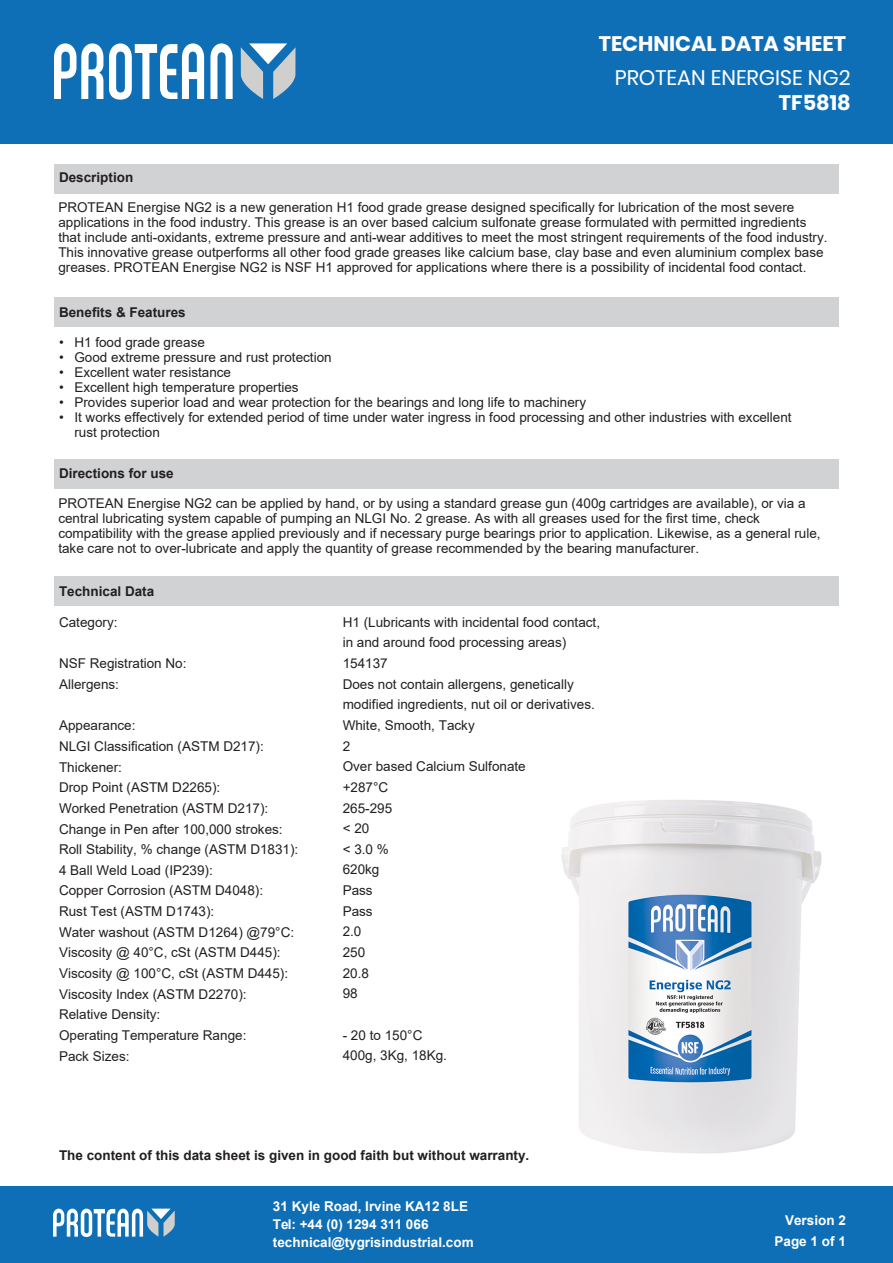
<style>
.page{position:relative;width:893px;height:1263px;background:#fff}
.page>*{position:absolute;margin:0;border:0;box-sizing:border-box;transform-origin:0 0}
.t1{font:21px/25.2px "Poppins";color:#fff;text-align:right}
.t2{font:700 21px "Poppins";color:#fff}
.t3{font:13.5px/14.9px "Arial";color:#231f20}
.t4{font:13.5px/20.7px "Arial";color:#231f20}
.t5{font:700 13.5px/18px "Arial";color:#fff}
.t6{font:700 13.5px "Arial";color:#231f20}
.t7{font:700 13.5px "Arial";color:#231f20}
.t8{font:700 13.5px/20.5px "Arial";color:#fff;text-align:right}
.s1{font-weight:700}
</style>
<div class="page">
<img style="left:561px;top:800px;width:261px;height:354px">
<div style="left:54px;top:576px;width:784px;height:30px;background:#d1d2d4"></div>
<div style="left:54px;top:297px;width:784px;height:30px;background:#d1d2d4"></div>
<div style="left:54px;top:459px;width:784px;height:30px;background:#d1d2d4"></div>
<div style="left:54px;top:164px;width:784px;height:29px;background:#d1d2d4"></div>
<div style="left:0;top:0;width:893px;height:143px;background:#0f6fb6"></div>
<svg style="left:241px;top:43px;width:55px;height:56px"></svg>
<svg style="left:54px;top:43px;width:49px;height:56px"></svg>
<svg style="left:210px;top:43px;width:23px;height:56px"></svg>
<svg style="left:109px;top:43px;width:95px;height:57px"></svg>
<div style="left:0;top:1186px;width:893px;height:77px;background:#0f6fb6"></div>
<svg style="left:53px;top:1208px;width:122px;height:29px"></svg>
<h1 class="t2" style="left:599px;top:31px;width:249px">TECHNICAL DATA SHEET</h1>
<h1 class="t1" style="left:615px;top:65px;width:238px">PROTEAN ENERGISE NG2<br><span class="s1">TF58</span><span class="s1">18</span></h1>
<p class="t7" style="left:59px;top:167px;width:76px">Description</p>
<p class="t3" style="left:58px;top:200px;width:771px">PROTEAN Energise NG2 is a new generation H1 food grade grease designed specifically for lubrication of the most severe applications in the food industry. This grease is an over based calcium sulfonate grease formulated with permitted ingredients that include anti-oxidants, extreme pressure and anti-wear additives to meet the most stringent requirements of the food industry.<br>This innovative grease outperforms all other food grade greases like calcium base, clay base and even aluminium complex base greases. PROTEAN Energise NG2 is NSF H1 approved for applications where there is a possibility of incidental food contact.</p>
<p class="t7" style="left:59px;top:303px;width:128px">Benefits &amp; Features</p>
<p class="t3" style="left:59px;top:335px;width:147px">• H1 food grade grease</p>
<p class="t3" style="left:59px;top:350px;width:274px">• Good extreme pressure and rust protection</p>
<p class="t3" style="left:59px;top:365px;width:174px">• Excellent water resistance</p>
<p class="t3" style="left:59px;top:380px;width:241px">• Excellent high temperature properties</p>
<p class="t3" style="left:59px;top:395px;width:529px">• Provides superior load and wear protection for the bearings and long life to machinery</p>
<p class="t3" style="left:74px;top:410px;width:719px;text-indent:-15px">• It works effectively for extended period of time under water ingress in food processing and other industries with excellent rust protection</p>
<p class="t7" style="left:59px;top:464px;width:116px">Directions for use</p>
<p class="t3" style="left:58px;top:496px;width:764px">PROTEAN Energise NG2 can be applied by hand, or by using a standard grease gun (400g cartridges are available), or via a central lubricating system capable of pumping an NLGI No. 2 grease. As with all greases used for the first time, check compatibility with the grease applied previously and if necessary purge bearings prior to application. Likewise, as a general rule, take care not to over-lubricate and apply the quantity of grease recommended by the bearing manufacturer.</p>
<p class="t7" style="left:59px;top:582px;width:97px">Technical Data</p>
<p class="t4" style="left:59px;top:612px;width:60px">Category:</p>
<p class="t4" style="left:59px;top:653px;width:129px">NSF Registration No:<br>Allergens:</p>
<p class="t4" style="left:59px;top:715px;width:241px">Appearance:<br>NLGI Classification (ASTM D217):<br>Thickener:<br>Drop Point (ASTM D2265):<br>Worked Penetration (ASTM D217):<br>Change in Pen after 100,000 strokes:<br>Roll Stability, % change (ASTM D1831):<br>4 Ball Weld Load (IP239):<br>Copper Corrosion (ASTM D4048):<br>Rust Test (ASTM D1743):<br>Water washout (ASTM D1264) @79°C:<br>Viscosity @ 40°C, cSt (ASTM D445):<br>Viscosity @ 100°C, cSt (ASTM D445):<br>Viscosity Index (ASTM D2270):<br>Relative Density:<br>Operating Temperature Range:<br>Pack Sizes:</p>
<p class="t4" style="left:343px;top:611px;width:259px">H1 (Lubricants with incidental food contact, in and around food processing areas)<br>154137<br>Does not contain allergens, genetically modified ingredients, nut oil or derivatives.<br>White, Smooth, Tacky<br>2<br>Over based Calcium Sulfonate<br>+287°C<br>265-295<br>&lt; 20<br>&lt; 3.0 %<br>620kg<br>Pass<br>Pass<br>2.0<br>250<br>20.8<br>98</p>
<p class="t4" style="left:343px;top:1024px;width:106px">- 20 to 150°C<br>400g, 3Kg, 18Kg.</p>
<p class="t6" style="left:59px;top:1146px;width:472px">The content of this data sheet is given in good faith but without warranty.</p>
<p class="t5" style="left:273px;top:1197px;width:202px">31 Kyle Road, Irvine KA12 8LE<br>Tel: +44 (0) 1294 311 066 technical@tygrisindustrial.com</p>
<p class="t8" style="left:774px;top:1210px;width:73px">Version 2<br>Page 1 of 1</p>
</div>
